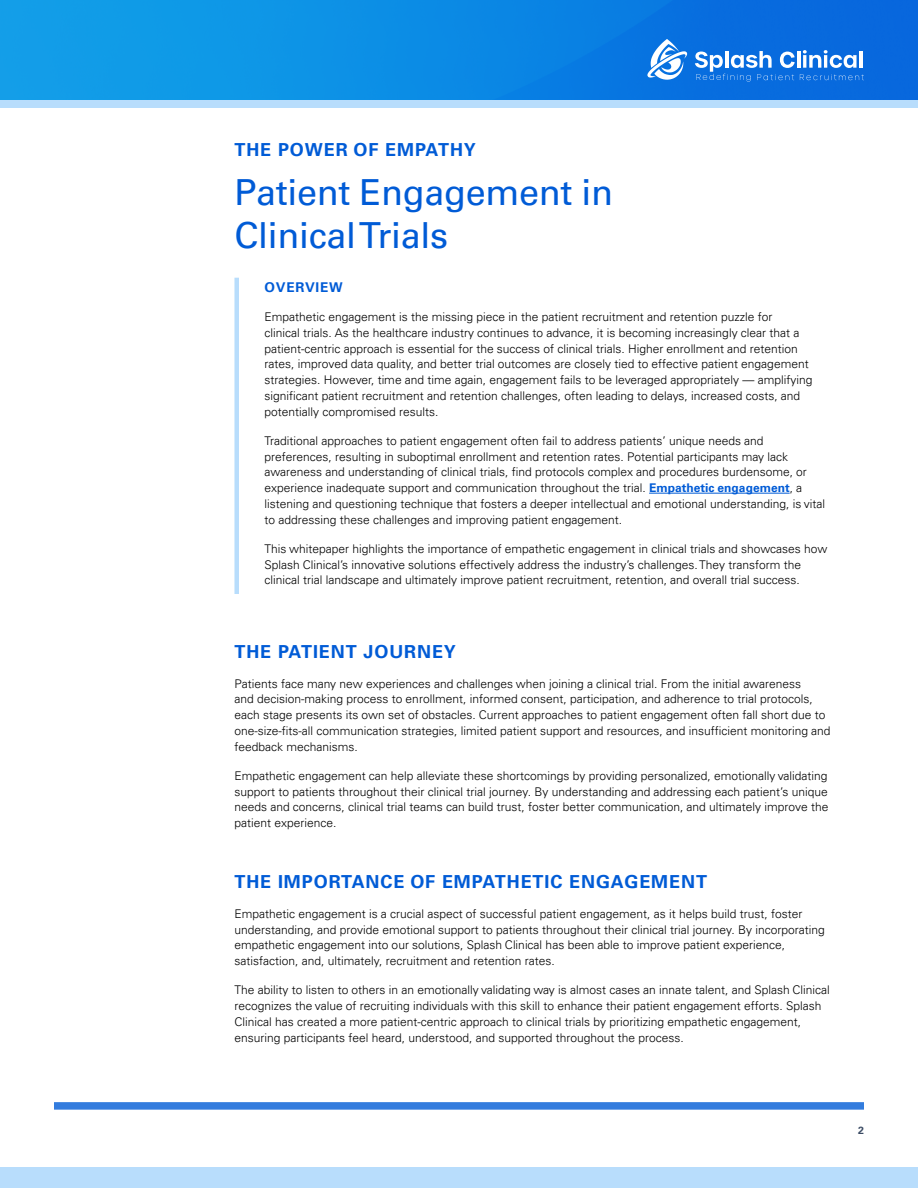
<style>
.page{position:relative;width:918px;height:1188px;background:#fff}
.page>*{position:absolute;margin:0;border:0;box-sizing:border-box;transform-origin:0 0}
.t1{font:36px/43.2px "Univers";letter-spacing:-.01em;color:#005bd6}
.t2{font:700 18px "Univers";letter-spacing:.05em;color:#005bd6}
.t3{font:700 13.5px "Univers";letter-spacing:.06em;color:#005bd6}
.t4{font:300 12px/15.8px "Univers";color:#000}
.t5{font:700 10.5px "Univers";color:#3b4b64}
.s1{font-weight:700;color:#005bd6}
</style>
<div class="page">
<div style="left:0;top:1167px;width:918px;height:21px;background:#b8ddfc"></div>
<div style="left:0;top:68px;width:918px;height:40px;background:#b8ddfc"></div>
<img style="left:0;top:0;width:918px;height:100px">
<svg style="left:647px;top:39px;width:40px;height:41px"></svg>
<svg style="left:695px;top:50px;width:169px;height:32px"></svg>
<div style="left:54px;top:1102px;width:810px;height:8px;background:#337cde"></div>
<hr style="left:649px;top:493px;width:141px;height:1px;background:#005bd6">
<div style="left:234px;top:278px;width:5px;height:316px;background:#b8ddfc"></div>
<h2 class="t2" style="left:234px;top:139px;width:243px">THE POWER OF EMPATHY</h2>
<h1 class="t1" style="left:234px;top:170px;width:380px">Patient Engagement in<br>Clinical Trials</h1>
<p class="t3" style="left:265px;top:279px;width:80px">OVERVIEW</p>
<p class="t4" style="left:265px;top:309px;width:549px">Empathetic engagement is the missing piece in the patient recruitment and retention puzzle for<br>clinical trials. As the healthcare industry continues to advance, it is becoming increasingly clear that a patient-centric approach is essential for the success of clinical trials. Higher enrollment and retention rates, improved data quality, and better trial outcomes are closely tied to effective patient engagement strategies. However, time and time again, engagement fails to be leveraged appropriately — amplifying significant patient recruitment and retention challenges, often leading to delays, increased costs, and potentially compromised results.</p>
<p class="t4" style="left:265px;top:433px;width:562px">Traditional approaches to patient engagement often fail to address patients’ unique needs and preferences, resulting in suboptimal enrollment and retention rates. Potential participants may lack awareness and understanding of clinical trials, find protocols complex and procedures burdensome, or experience inadequate support and communication throughout the trial. <span class="s1">Empathetic engagement</span>, a listening and questioning technique that fosters a deeper intellectual and emotional understanding, is vital to addressing these challenges and improving patient engagement.</p>
<p class="t4" style="left:265px;top:541px;width:565px">This whitepaper highlights the importance of empathetic engagement in clinical trials and showcases how<br>Splash Clinical’s innovative solutions effectively address the industry’s challenges. They transform the clinical trial landscape and ultimately improve patient recruitment, retention, and overall trial success.</p>
<h2 class="t2" style="left:234px;top:641px;width:223px">THE PATIENT JOURNEY</h2>
<p class="t4" style="left:234px;top:675px;width:598px">Patients face many new experiences and challenges when joining a clinical trial. From the initial awareness<br>and decision-making process to enrollment, informed consent, participation, and adherence to trial protocols, each stage presents its own set of obstacles. Current approaches to patient engagement often fall short due to one-size-fits-all communication strategies, limited patient support and resources, and insufficient monitoring and feedback mechanisms.</p>
<p class="t4" style="left:234px;top:768px;width:595px;text-align:justify">Empathetic engagement can help alleviate these shortcomings by providing personalized, emotionally validating support to patients throughout their clinical trial journey. By understanding and addressing each patient’s unique needs and concerns, clinical trial teams can build trust, foster better communication, and ultimately improve the patient experience.</p>
<h2 class="t2" style="left:234px;top:871px;width:474px">THE IMPORTANCE OF EMPATHETIC ENGAGEMENT</h2>
<p class="t4" style="left:234px;top:906px;width:592px">Empathetic engagement is a crucial aspect of successful patient engagement, as it helps build trust, foster understanding, and provide emotional support to patients throughout their clinical trial journey. By incorporating empathetic engagement into our solutions, Splash Clinical has been able to improve patient experience, satisfaction, and, ultimately, recruitment and retention rates.</p>
<p class="t4" style="left:234px;top:982px;width:597px">The ability to listen to others in an emotionally validating way is almost cases an innate talent, and Splash Clinical recognizes the value of recruiting individuals with this skill to enhance their patient engagement efforts. Splash Clinical has created a more patient-centric approach to clinical trials by prioritizing empathetic engagement, ensuring participants feel heard, understood, and supported throughout the process.</p>
<p class="t5" style="left:858px;top:1124px;width:7px">2</p>
</div>
